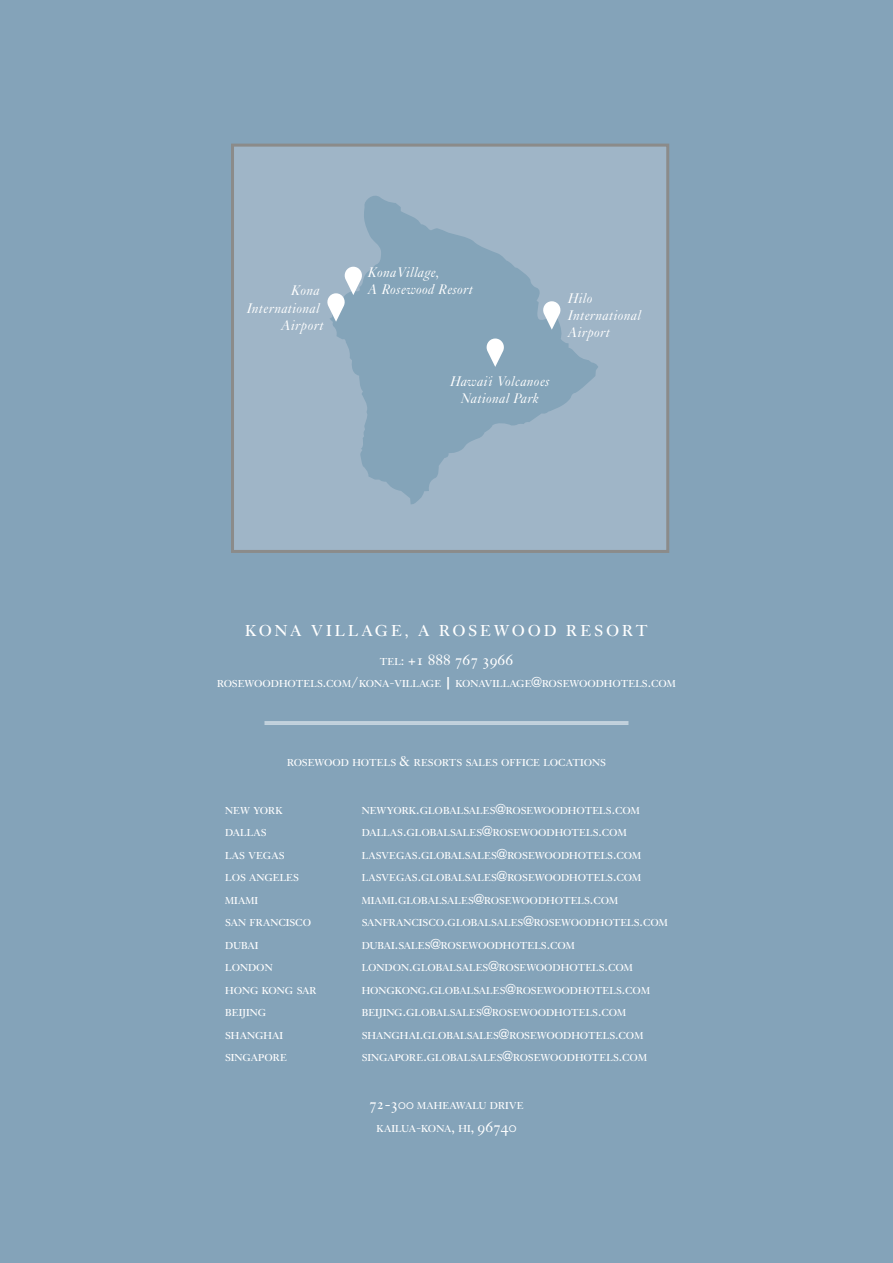
<style>
.page{position:relative;width:893px;height:1263px;background:#84a3b9}
.page>*{position:absolute;margin:0;border:0;box-sizing:border-box;transform-origin:0 0}
.t1{font:16.5px "Janson URW";letter-spacing:.175em;color:#fff}
.t2{font:15px "Janson Text LT Std";color:#fff}
.t3{font:italic 300 14.4px/17.2px "Janson URW";letter-spacing:.025em;color:#fff}
.t4{font:10.5px/22.5px "Janson URW";color:#fff;text-align:center}
.s1{font-family:"Janson URW";font-size:10.5px}
.s2{font-family:"Janson URW"}
.s3{font-size:15px}
.s4{font-family:"Janson Text LT Std";font-size:15px}
</style>
<div class="page">
<hr style="left:264px;top:721px;width:364px;height:1px;background:#fff">
<hr style="left:264px;top:723px;width:364px;height:1px;background:#fff">
<div style="left:233px;top:145px;width:435px;height:406px;background:#9fb5c7"></div>
<svg style="left:333px;top:196px;width:265px;height:308px;fill:#84a4b9"></svg>
<svg style="left:485px;top:338px;width:21px;height:29px"></svg>
<svg style="left:327px;top:267px;width:37px;height:55px"></svg>
<svg style="left:541px;top:301px;width:21px;height:29px"></svg>
<div style="left:231px;top:144px;width:438px;height:409px;border:3px solid #8b8b8a"></div>
<p class="t3" style="left:247px;top:282px;width:78px;text-align:right">Kona<br>International<br>Airport</p>
<p class="t3" style="left:368px;top:264px;width:107px">KonaVillage,<br>A Rosewood Resort</p>
<p class="t3" style="left:450px;top:373px;width:101px;text-align:center">Hawaii Volcanoes<br>National Park</p>
<p class="t3" style="left:568px;top:290px;width:75px">Hilo<br>International<br>Airport</p>
<p class="t1" style="left:245px;top:622px;width:404px">KONA VILLAGE, A ROSEWOOD RESORT</p>
<p class="t2" style="left:380px;top:650px;width:135px"><span class="s1">TEL</span><span class="s2">:</span> +1 888 767 3966</p>
<p class="t4" style="left:217px;top:673px;width:460px">ROSEWOODHOTELS<span class="s3">.</span>COM<span class="s3">/</span>KONA<span class="s3">-</span>VILLAGE <span class="s3">|</span> KONAVILLAGE<span class="s3">@</span>ROSEWOODHOTELS<span class="s3">.</span>COM</p>
<p class="t4" style="left:287px;top:751px;width:320px">ROSEWOOD HOTELS <span class="s3">&amp;</span> RESORTS SALES OFFICE LOCATIONS</p>
<p class="t4" style="left:225px;top:799px;width:59px">NEW YORK</p>
<p class="t4" style="left:362px;top:799px;width:280px">NEWYORK<span class="s3">.</span>GLOBALSALES<span class="s3">@</span>ROSEWOODHOTELS<span class="s3">.</span>COM</p>
<p class="t4" style="left:225px;top:821px;width:43px">DALLAS</p>
<p class="t4" style="left:362px;top:821px;width:266px">DALLAS<span class="s3">.</span>GLOBALSALES<span class="s3">@</span>ROSEWOODHOTELS<span class="s3">.</span>COM</p>
<p class="t4" style="left:225px;top:844px;width:61px">LAS VEGAS</p>
<p class="t4" style="left:362px;top:844px;width:281px">LASVEGAS<span class="s3">.</span>GLOBALSALES<span class="s3">@</span>ROSEWOODHOTELS<span class="s3">.</span>COM</p>
<p class="t4" style="left:225px;top:866px;width:75px">LOS ANGELES</p>
<p class="t4" style="left:362px;top:866px;width:281px">LASVEGAS<span class="s3">.</span>GLOBALSALES<span class="s3">@</span>ROSEWOODHOTELS<span class="s3">.</span>COM</p>
<p class="t4" style="left:225px;top:889px;width:34px">MIAMI</p>
<p class="t4" style="left:362px;top:889px;width:258px">MIAMI<span class="s3">.</span>GLOBALSALES<span class="s3">@</span>ROSEWOODHOTELS<span class="s3">.</span>COM</p>
<p class="t4" style="left:225px;top:911px;width:87px">SAN FRANCISCO</p>
<p class="t4" style="left:362px;top:911px;width:308px">SANFRANCISCO<span class="s3">.</span>GLOBALSALES<span class="s3">@</span>ROSEWOODHOTELS<span class="s3">.</span>COM</p>
<p class="t4" style="left:225px;top:934px;width:35px">DUBAI</p>
<p class="t4" style="left:362px;top:934px;width:215px">DUBAI<span class="s3">.</span>SALES<span class="s3">@</span>ROSEWOODHOTELS<span class="s3">.</span>COM</p>
<p class="t4" style="left:225px;top:956px;width:49px">LONDON</p>
<p class="t4" style="left:362px;top:956px;width:273px">LONDON<span class="s3">.</span>GLOBALSALES<span class="s3">@</span>ROSEWOODHOTELS<span class="s3">.</span>COM</p>
<p class="t4" style="left:225px;top:979px;width:93px">HONG KONG SAR</p>
<p class="t4" style="left:362px;top:979px;width:290px">HONGKONG<span class="s3">.</span>GLOBALSALES<span class="s3">@</span>ROSEWOODHOTELS<span class="s3">.</span>COM</p>
<p class="t4" style="left:225px;top:1001px;width:42px">BEIJING</p>
<p class="t4" style="left:362px;top:1001px;width:266px">BEIJING<span class="s3">.</span>GLOBALSALES<span class="s3">@</span>ROSEWOODHOTELS<span class="s3">.</span>COM</p>
<p class="t4" style="left:225px;top:1024px;width:60px">SHANGHAI</p>
<p class="t4" style="left:362px;top:1024px;width:283px">SHANGHAI<span class="s3">.</span>GLOBALSALES<span class="s3">@</span>ROSEWOODHOTELS<span class="s3">.</span>COM</p>
<p class="t4" style="left:225px;top:1046px;width:63px">SINGAPORE</p>
<p class="t4" style="left:362px;top:1046px;width:287px">SINGAPORE<span class="s3">.</span>GLOBALSALES<span class="s3">@</span>ROSEWOODHOTELS<span class="s3">.</span>COM</p>
<p class="t4" style="left:369px;top:1095px;width:156px"><span class="s4">72-300</span> MAHEAWALU DRIVE<br>KAILUA<span class="s3">-</span>KONA<span class="s3">,</span> HI<span class="s3">,</span> <span class="s4">96740</span></p>
</div>
